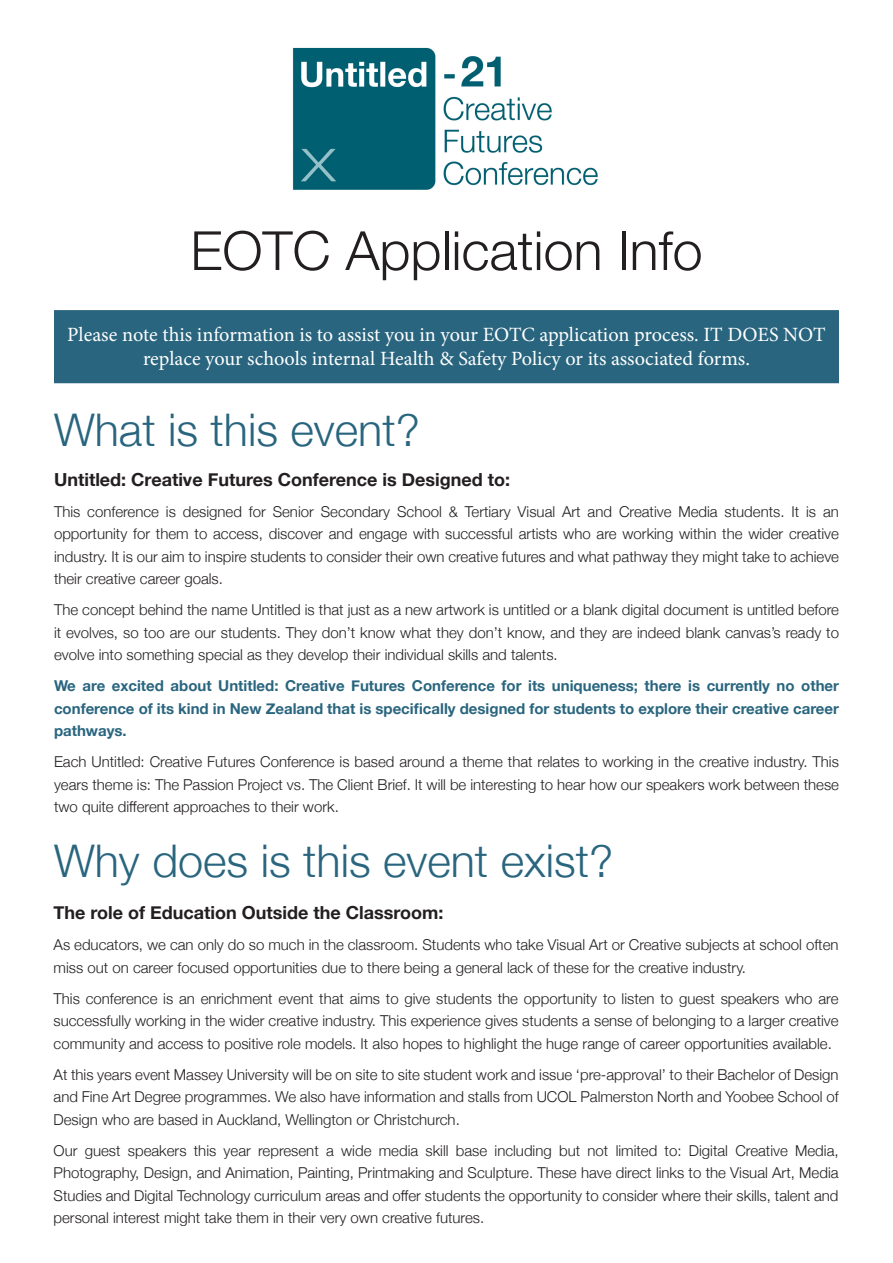
<style>
.page{position:relative;width:893px;height:1263px;background:#fff}
.page>*{position:absolute;margin:0;border:0;box-sizing:border-box;transform-origin:0 0}
.t1{font:300 54px "Helvetica Neue";color:#231f20}
.t2{font:300 45px "Helvetica Neue";color:#29657e}
.t3{font:20.25px/24.3px "Minion Pro";letter-spacing:-.005em;color:#fff;text-align:center}
.t4{font:700 18px "Helvetica Neue";color:#231f20}
.t5{font:300 15px/22.5px "Helvetica Neue";color:#231f20;text-align:justify}
.t6{font:700 15px/22.5px "Helvetica Neue";color:#29657e;text-align:justify}
</style>
<div class="page">
<div style="left:54px;top:310px;width:785px;height:73px;background:#29657e;border:2px solid #29657e"></div>
<img style="left:292px;top:47px;width:306px;height:143px">
<p class="t1" style="left:190px;top:207px;width:514px">EOTC Application Info</p>
<p class="t3" style="left:67px;top:322px;width:760px">Please note this information is to assist you in your EOTC application process. IT DOES NOT replace your schools internal Health &amp; Safety Policy or its associated forms.</p>
<p class="t2" style="left:54px;top:394px;width:367px">What is this event?</p>
<p class="t4" style="left:54px;top:465px;width:458px">Untitled: Creative Futures Conference is Designed to:</p>
<p class="t5" style="left:54px;top:499px;width:786px">This conference is designed for Senior Secondary School &amp; Tertiary Visual Art and Creative Media students. It is an opportunity for them to access, discover and engage with successful artists who are working within the wider creative industry. It is our aim to inspire students to consider their own creative futures and what pathway they might take to achieve their creative career goals.</p>
<p class="t5" style="left:54px;top:598px;width:786px">The concept behind the name Untitled is that just as a new artwork is untitled or a blank digital document is untitled before it evolves, so too are our students. They don’t know what they don’t know, and they are indeed blank canvas’s ready to evolve into something special as they develop their individual skills and talents.</p>
<p class="t6" style="left:54px;top:675px;width:786px">We are excited about Untitled: Creative Futures Conference for its uniqueness; there is currently no other conference of its kind in New Zealand that is specifically designed for students to explore their creative career pathways.</p>
<p class="t5" style="left:54px;top:750px;width:786px">Each Untitled: Creative Futures Conference is based around a theme that relates to working in the creative industry. This years theme is: The Passion Project vs. The Client Brief. It will be interesting to hear how our speakers work between these two quite different approaches to their work.</p>
<p class="t2" style="left:54px;top:825px;width:561px">Why does is this event exist?</p>
<p class="t4" style="left:54px;top:898px;width:391px">The role of Education Outside the Classroom:</p>
<p class="t5" style="left:54px;top:932px;width:786px">As educators, we can only do so much in the classroom. Students who take Visual Art or Creative subjects at school often miss out on career focused opportunities due to there being a general lack of these for the creative industry.</p>
<p class="t5" style="left:54px;top:986px;width:786px">This conference is an enrichment event that aims to give students the opportunity to listen to guest speakers who are successfully working in the wider creative industry. This experience gives students a sense of belonging to a larger creative community and access to positive role models. It also hopes to highlight the huge range of career opportunities available.</p>
<p class="t5" style="left:54px;top:1062px;width:787px">At this years event Massey University will be on site to site student work and issue ‘pre-approval’ to their Bachelor of Design and Fine Art Degree programmes. We also have information and stalls from UCOL Palmerston North and Yoobee School of Design who are based in Auckland, Wellington or Christchurch.</p>
<p class="t5" style="left:54px;top:1138px;width:787px">Our guest speakers this year represent a wide media skill base including but not limited to: Digital Creative Media, Photography, Design, and Animation, Painting, Printmaking and Sculpture. These have direct links to the Visual Art, Media Studies and Digital Technology curriculum areas and offer students the opportunity to consider where their skills, talent and personal interest might take them in their very own creative futures.</p>
</div>
